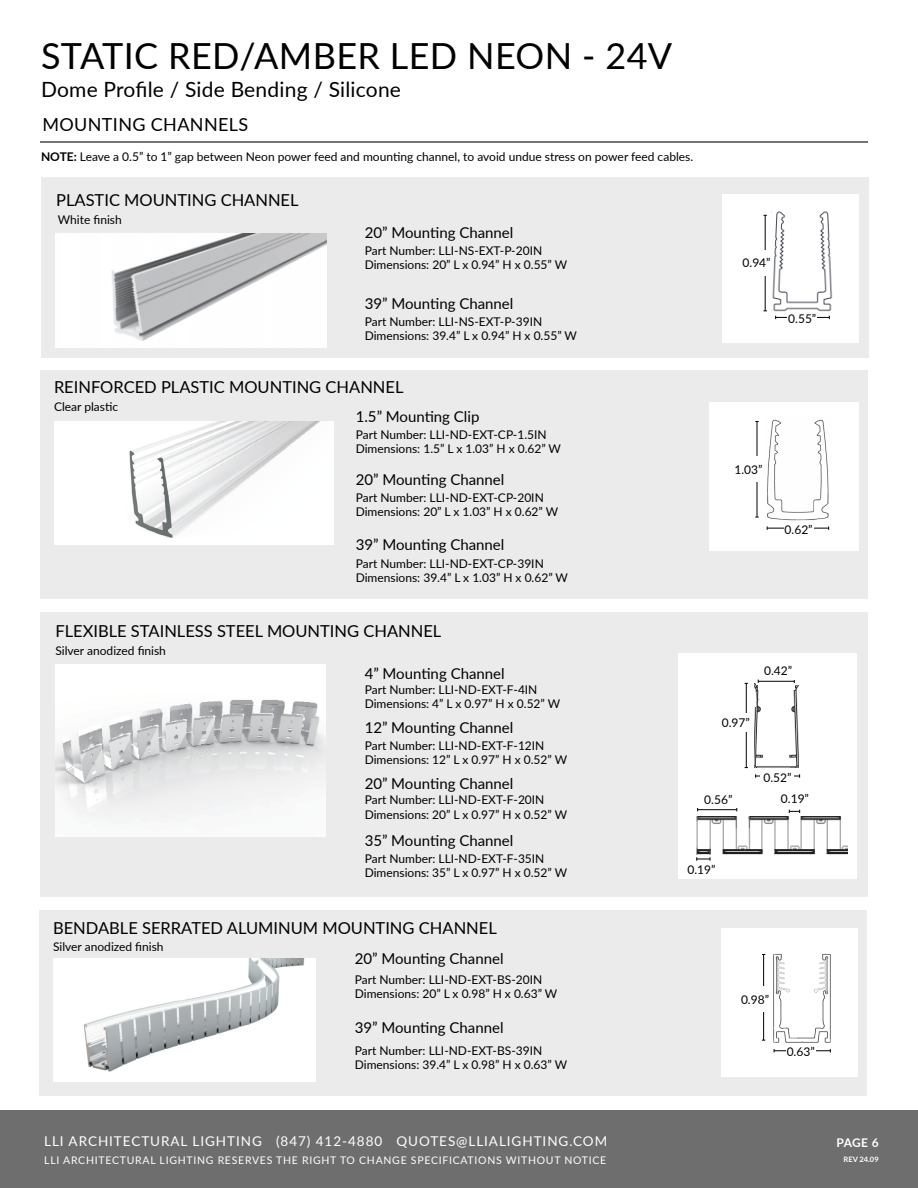
<style>
.page{position:relative;width:918px;height:1188px;background:#fff}
.page>*{position:absolute;margin:0;border:0;box-sizing:border-box;transform-origin:0 0}
.t1{font:36px "Lato";letter-spacing:.01em;color:#000}
.t2{font:21px "Lato";letter-spacing:.01em;color:#000}
.t3{font:18px "Lato";letter-spacing:.02em;color:#000}
.t4{font:16.5px "Lato";color:#000}
.t5{font:15px "Lato";color:#000}
.t6{font:13.5px "Lato";letter-spacing:.07em;color:#fff}
.t7{font:12px/14.4px "Lato";color:#000}
.t8{font:700 12px "Lato";color:#fff}
.t9{font:10.5px "Lato";letter-spacing:.07em;color:#fff}
.t10{font:700 7.5px "Lato";color:#fff}
.s1{font-weight:700}
</style>
<div class="page">
<div style="left:0;top:1110px;width:918px;height:78px;background:#6f6e6f"></div>
<hr style="left:40px;top:141px;width:828px;height:1px;background:#737577">
<div style="left:41px;top:178px;width:827px;height:180px;background:#ebebeb"></div>
<div style="left:722px;top:194px;width:137px;height:149px;background:#fff"></div>
<img style="left:772px;top:211px;width:60px;height:100px">
<img style="left:56px;top:233px;width:270px;height:114px">
<hr style="left:765px;top:215px;width:1px;height:96px;background:#000">
<div style="left:742px;top:250px;width:30px;height:26px;background:#fff"></div>
<hr style="left:776px;top:317px;width:53px;height:1px;background:#000">
<div style="left:788px;top:313px;width:29px;height:14px;background:#fff"></div>
<div style="left:40px;top:370px;width:828px;height:229px;background:#ebebeb"></div>
<div style="left:710px;top:402px;width:149px;height:149px;background:#fff"></div>
<hr style="left:757px;top:422px;width:1px;height:95px;background:#000">
<div style="left:733px;top:456px;width:30px;height:26px;background:#fff"></div>
<hr style="left:767px;top:528px;width:62px;height:1px;background:#000">
<div style="left:784px;top:524px;width:29px;height:14px;background:#fff"></div>
<div style="left:54px;top:421px;width:280px;height:123px;background:#fff"></div>
<img style="left:129px;top:421px;width:192px;height:117px">
<img style="left:767px;top:419px;width:62px;height:102px">
<div style="left:39px;top:910px;width:828px;height:185px;background:#ebebeb"></div>
<div style="left:721px;top:928px;width:137px;height:149px;background:#fff"></div>
<hr style="left:763px;top:954px;width:1px;height:86px;background:#000">
<div style="left:740px;top:986px;width:30px;height:26px;background:#fff"></div>
<hr style="left:774px;top:1050px;width:56px;height:1px;background:#000">
<div style="left:786px;top:1047px;width:29px;height:14px;background:#fff"></div>
<img style="left:53px;top:958px;width:263px;height:124px">
<img style="left:773px;top:954px;width:58px;height:88px">
<div style="left:40px;top:612px;width:828px;height:284px;background:#ebebeb"></div>
<div style="left:678px;top:654px;width:178px;height:148px;background:#fff"></div>
<hr style="left:746px;top:683px;width:1px;height:85px;background:#000">
<hr style="left:756px;top:776px;width:44px;height:1px;background:#000">
<div style="left:761px;top:772px;width:33px;height:10px;background:#fff"></div>
<div style="left:719px;top:713px;width:33px;height:19px;background:#fff"></div>
<div style="left:678px;top:791px;width:179px;height:87px;background:#fff"></div>
<img style="left:755px;top:683px;width:44px;height:85px">
<svg style="left:757px;top:679px;width:42px;height:6px"></svg>
<svg style="left:759px;top:692px;width:24px;height:16px"></svg>
<hr style="left:758px;top:675px;width:4px;height:14px;background:#fff">
<hr style="left:788px;top:678px;width:4px;height:14px;background:#fff">
<hr style="left:758px;top:681px;width:36px;height:1px;background:#000">
<div style="left:762px;top:665px;width:33px;height:15px;background:#fff"></div>
<svg style="left:696px;top:857px;width:15px;height:4px"></svg>
<hr style="left:698px;top:809px;width:39px;height:1px;background:#000">
<svg style="left:789px;top:810px;width:11px;height:3px"></svg>
<svg style="left:790px;top:680px;width:5px;height:10px"></svg>
<hr style="left:752px;top:692px;width:4px;height:14px;background:#fff">
<img style="left:55px;top:664px;width:271px;height:173px">
<svg style="left:757px;top:708px;width:42px;height:60px"></svg>
<svg style="left:696px;top:816px;width:151px;height:39px"></svg>
<h1 class="t1" style="left:41px;top:30px;width:633px">STATIC RED/AMBER LED NEON - 24V</h1>
<h2 class="t2" style="left:41px;top:75px;width:361px">Dome Profile / Side Bending / Silicone</h2>
<h3 class="t3" style="left:42px;top:112px;width:207px">MOUNTING CHANNELS</h3>
<p class="t7" style="left:41px;top:149px;width:654px"><span class="s1">NOTE:</span> Leave a 0.5” to 1” gap between Neon power feed and mounting channel, to avoid undue stress on power feed cables.</p>
<h3 class="t4" style="left:56px;top:188px;width:244px">PLASTIC MOUNTING CHANNEL</h3>
<p class="t7" style="left:58px;top:212px;width:65px">White finish</p>
<p class="t5" style="left:365px;top:222px;width:150px">20” Mounting Channel</p>
<p class="t7" style="left:365px;top:243px;width:204px">Part Number: LLI-NS-EXT-P-20IN<br>Dimensions: 20” L x 0.94” H x 0.55” W</p>
<p class="t5" style="left:365px;top:293px;width:150px">39” Mounting Channel</p>
<p class="t7" style="left:365px;top:314px;width:214px">Part Number: LLI-NS-EXT-P-39IN<br>Dimensions: 39.4” L x 0.94” H x 0.55” W</p>
<h3 class="t4" style="left:54px;top:375px;width:351px">REINFORCED PLASTIC MOUNTING CHANNEL</h3>
<p class="t7" style="left:54px;top:399px;width:66px">Clear plastic</p>
<p class="t5" style="left:356px;top:406px;width:125px">1.5” Mounting Clip</p>
<p class="t7" style="left:356px;top:426px;width:207px">Part Number: LLI-ND-EXT-CP-1.5IN<br>Dimensions: 1.5” L x 1.03” H x 0.62” W</p>
<p class="t5" style="left:356px;top:469px;width:150px">20” Mounting Channel</p>
<p class="t7" style="left:356px;top:489px;width:204px">Part Number: LLI-ND-EXT-CP-20IN<br>Dimensions: 20” L x 1.03” H x 0.62” W</p>
<p class="t5" style="left:356px;top:534px;width:150px">39” Mounting Channel</p>
<p class="t7" style="left:356px;top:556px;width:214px">Part Number: LLI-ND-EXT-CP-39IN<br>Dimensions: 39.4” L x 1.03” H x 0.62” W</p>
<h3 class="t4" style="left:55px;top:619px;width:387px">FLEXIBLE STAINLESS STEEL MOUNTING CHANNEL</h3>
<p class="t7" style="left:55px;top:643px;width:112px">Silver anodized finish</p>
<p class="t5" style="left:365px;top:662px;width:142px">4” Mounting Channel</p>
<p class="t7" style="left:365px;top:682px;width:197px">Part Number: LLI-ND-EXT-F-4IN<br>Dimensions: 4” L x 0.97” H x 0.52” W</p>
<p class="t5" style="left:365px;top:717px;width:150px">12” Mounting Channel</p>
<p class="t7" style="left:365px;top:737px;width:204px">Part Number: LLI-ND-EXT-F-12IN<br>Dimensions: 12” L x 0.97” H x 0.52” W</p>
<p class="t5" style="left:365px;top:773px;width:150px">20” Mounting Channel</p>
<p class="t7" style="left:365px;top:792px;width:204px">Part Number: LLI-ND-EXT-F-20IN<br>Dimensions: 20” L x 0.97” H x 0.52” W</p>
<p class="t5" style="left:365px;top:830px;width:150px">35” Mounting Channel</p>
<p class="t7" style="left:365px;top:851px;width:204px">Part Number: LLI-ND-EXT-F-35IN<br>Dimensions: 35” L x 0.97” H x 0.52” W</p>
<h3 class="t4" style="left:53px;top:916px;width:445px">BENDABLE SERRATED ALUMINUM MOUNTING CHANNEL</h3>
<p class="t5" style="left:355px;top:948px;width:150px">20” Mounting Channel</p>
<p class="t7" style="left:355px;top:972px;width:204px">Part Number: LLI-ND-EXT-BS-20IN<br>Dimensions: 20” L x 0.98” H x 0.63” W</p>
<p class="t5" style="left:355px;top:1017px;width:150px">39” Mounting Channel</p>
<p class="t7" style="left:355px;top:1042px;width:214px">Part Number: LLI-ND-EXT-BS-39IN<br>Dimensions: 39.4” L x 0.98” H x 0.63” W</p>
<p class="t7" style="left:53px;top:939px;width:112px">Silver anodized finish</p>
<p class="t7" style="left:743px;top:255px;width:30px">0.94”</p>
<p class="t7" style="left:788px;top:311px;width:30px">0.55”</p>
<p class="t7" style="left:734px;top:462px;width:30px">1.03”</p>
<p class="t7" style="left:785px;top:522px;width:30px">0.62”</p>
<p class="t7" style="left:764px;top:663px;width:30px">0.42”</p>
<p class="t7" style="left:722px;top:715px;width:30px">0.97”</p>
<p class="t7" style="left:763px;top:770px;width:30px">0.52”</p>
<p class="t7" style="left:704px;top:792px;width:30px">0.56”</p>
<p class="t7" style="left:781px;top:791px;width:30px">0.19”</p>
<p class="t7" style="left:687px;top:861px;width:30px">0.19”</p>
<p class="t7" style="left:741px;top:992px;width:30px">0.98”</p>
<p class="t7" style="left:787px;top:1044px;width:30px">0.63”</p>
<p class="t6" style="left:44px;top:1131px;width:565px">LLI ARCHITECTURAL LIGHTING (847) 412-4880 QUOTES@LLIALIGHTING.COM</p>
<p class="t9" style="left:44px;top:1153px;width:564px">LLI ARCHITECTURAL LIGHTING RESERVES THE RIGHT TO CHANGE SPECIFICATIONS WITHOUT NOTICE</p>
<p class="t8" style="left:837px;top:1134px;width:44px">PAGE 6</p>
<p class="t10" style="left:844px;top:1154px;width:37px">REV 24.09</p>
</div>
